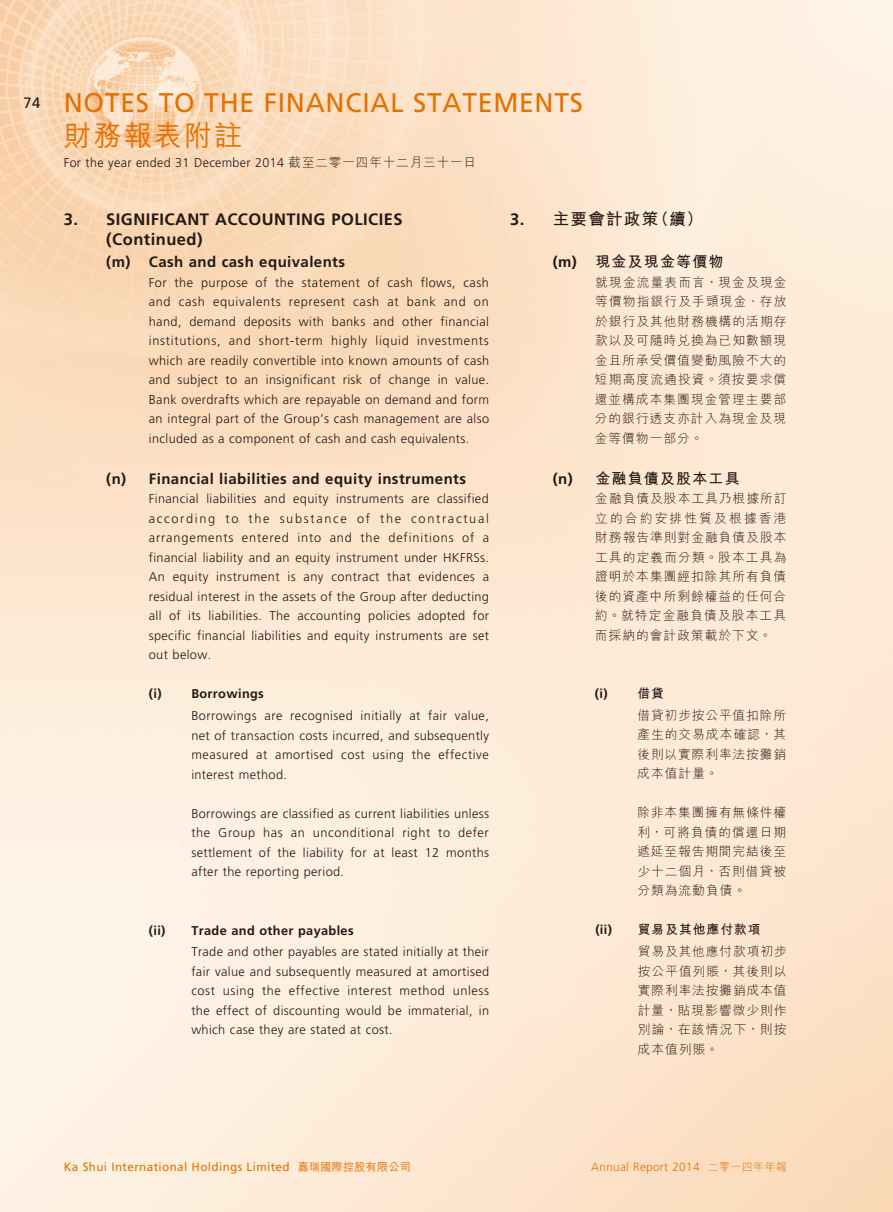
<style>
.page{position:relative;width:893px;height:1212px;background:#fff}
.page>*{position:absolute;margin:0;border:0;box-sizing:border-box;transform-origin:0 0}
.t1{font:500 28.5px "M Hei HK";letter-spacing:.08em;color:#e47100}
.t2{font:27px "Frutiger LT Std";letter-spacing:.03em;color:#e47100}
.t3{font:700 16.5px "Frutiger LT Std";letter-spacing:.03em;color:#231916}
.t4{font:700 16.5px "M Hei HK";letter-spacing:.08em;color:#231916}
.t5{font:700 15px "Frutiger LT Std";letter-spacing:.03em;color:#231916}
.t6{font:700 15px "M Hei HK";letter-spacing:.08em;color:#231916}
.t7{font:15px "Frutiger LT Std";color:#231916}
.t8{font:300 12.75px/19.5px "Frutiger LT Std";letter-spacing:.03em;color:#231916;text-align:justify}
.t9{font:300 12.75px/19.5px "M Hei HK";letter-spacing:.075em;color:#231916;text-align:justify}
.t10{font:700 12.75px "Frutiger LT Std";letter-spacing:.03em;color:#231916}
.t11{font:12px "Frutiger LT Std";letter-spacing:.03em;color:#e47100}
.t12{font:300 12px "Frutiger LT Std";letter-spacing:.03em;color:#e47100}
.s1{font-family:"M Hei HK"}
.s2{font-family:"Frutiger LT Std"}
.s3{font-family:"Frutiger LT Std";font-weight:700}
.s4{font-weight:700}
.s5{font-family:"M Hei HK";font-weight:500;font-size:11.25px}
.s6{font-family:"M Hei HK";font-size:11.25px}
</style>
<div class="page">
<img style="left:0;top:0;width:893px;height:1212px">
<p class="t7" style="left:24px;top:94px;width:18px">74</p>
<h2 class="t2" style="left:64px;top:86px;width:521px">NOTES TO THE FINANCIAL STATEMENTS</h2>
<h1 class="t1" style="left:64px;top:114px;width:180px">財務報表附註</h1>
<p class="t8" style="left:64px;top:153px;width:414px">For the year ended 31 December 2014 <span class="s1">截至二零一四年十二月三十一日</span></p>
<p class="t3" style="left:64px;top:210px;width:30px">3. SIG</p>
<p class="t3" style="left:133px;top:210px;width:21px">NIFIC</p>
<p class="t3" style="left:175px;top:210px;width:65px">ANT ACCOU</p>
<p class="t3" style="left:274px;top:210px;width:98px">NTING POLICIES</p>
<p class="t3" style="left:106px;top:229px;width:98px">(Continued)</p>
<p class="t5" style="left:106px;top:253px;width:240px">(m) Cash and cash equivalents</p>
<p class="t8" style="left:149px;top:273px;width:342px">For the purpose of the statement of cash flows, cash and cash equivalents represent cash at bank and on hand, demand deposits with banks and other financial institutions, and short-term highly liquid investments which are readily convertible into known amounts of cash and subject to an insignificant risk of change in value.<br>Bank overdrafts which are repayable on demand and form an integral part of the Group’s cash management are also included as a component of cash and cash equivalents.</p>
<p class="t5" style="left:106px;top:470px;width:361px">(n) Financial liabilities and equity instruments</p>
<p class="t8" style="left:149px;top:489px;width:342px">Financial liabilities and equity instruments are classified according to the substance of the contractual arrangements entered into and the definitions of a financial liability and an equity instrument under HKFRSs.<br>An equity instrument is any contract that evidences a residual interest in the assets of the Group after deducting all of its liabilities. The accounting policies adopted for specific financial liabilities and equity instruments are set out below.</p>
<p class="t10" style="left:149px;top:686px;width:117px">(i) Borrowings</p>
<p class="t8" style="left:191px;top:706px;width:299px">Borrowings are recognised initially at fair value, net of transaction costs incurred, and subsequently measured at amortised cost using the effective interest method.</p>
<p class="t8" style="left:191px;top:803px;width:299px">Borrowings are classified as current liabilities unless the Group has an unconditional right to defer settlement of the liability for at least 12 months after the reporting period.</p>
<p class="t10" style="left:149px;top:922px;width:35px">(ii) T</p>
<p class="t10" style="left:199px;top:922px;width:156px">rade and other payables</p>
<p class="t8" style="left:191px;top:942px;width:299px">Trade and other payables are stated initially at their fair value and subsequently measured at amortised cost using the effective interest method unless the effect of discounting would be immaterial, in which case they are stated at cost.</p>
<p class="t4" style="left:510px;top:207px;width:194px"><span class="s2">3.</span> 主要會計政策（續）</p>
<p class="t6" style="left:553px;top:250px;width:172px"><span class="s2">(m)</span> 現金及現金等價物</p>
<p class="t9" style="left:595px;top:272px;width:193px">就現金流量表而言，現金及現金等價物指銀行及手頭現金、存放於銀行及其他財務機構的活期存款以及可隨時兌換為已知數額現金且所承受價值變動風險不大的短期高度流通投資。須按要求償還並構成本集團現金管理主要部分的銀行透支亦計入為現金及現金等價物一部分。</p>
<p class="t6" style="left:553px;top:467px;width:188px"><span class="s2">(n)</span> 金融負債及股本工具</p>
<p class="t9" style="left:595px;top:488px;width:193px">金融負債及股本工具乃根據所訂立的合約安排性質及根據香港財務報告準則對金融負債及股本工具的定義而分類。股本工具為證明於本集團經扣除其所有負債後的資產中所剩餘權益的任何合約。就特定金融負債及股本工具而採納的會計政策載於下文。</p>
<p class="t10" style="left:595px;top:686px;width:71px">(i) <span class="s1">借貸</span></p>
<p class="t9" style="left:637px;top:705px;width:150px">借貸初步按公平值扣除所產生的交易成本確認，其後則以實際利率法按攤銷成本值計量。</p>
<p class="t9" style="left:637px;top:802px;width:150px">除非本集團擁有無條件權利，可將負債的償還日期遞延至報告期間完結後至少十二個月，否則借貸被分類為流動負債。</p>
<p class="t9" style="left:638px;top:918px;width:150px;line-height:21.6px;text-indent:-43px"><span class="s3">(ii)</span> <span class="s4">貿易及其他應付款項<br></span>貿易及其他應付款項初步</p>
<p class="t9" style="left:638px;top:960px;width:150px">按公平值列賬，其後則以實際利率法按攤銷成本值計量，貼現影響微少則作別論，在該情況下，則按成本值列賬。</p>
<p class="t11" style="left:64px;top:1160px;width:348px">Ka Shui International Holdings Limited <span class="s5">嘉瑞國際控股有限公司</span></p>
<p class="t12" style="left:591px;top:1160px;width:197px">Annual Report 2014 <span class="s6">二零一四年年報</span></p>
</div>
